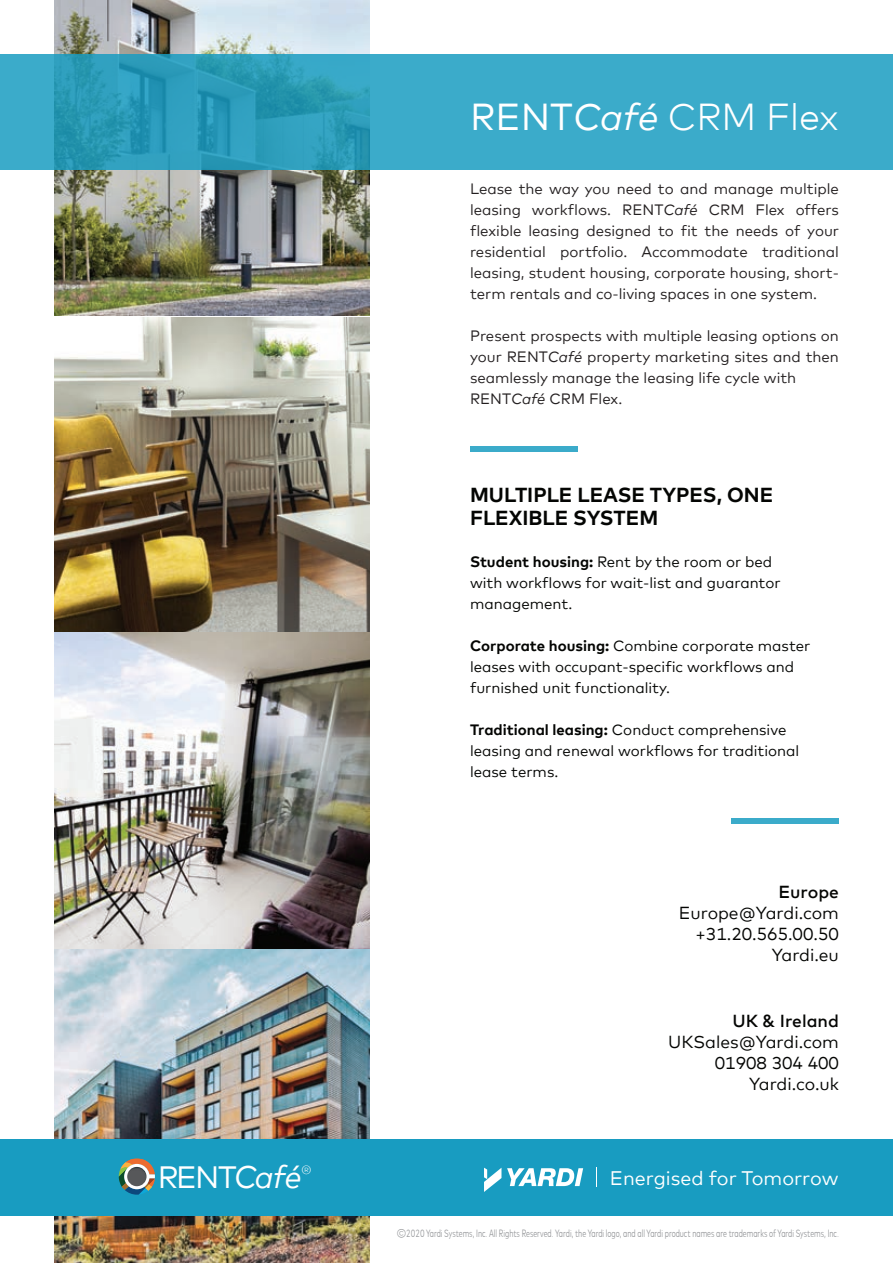
<style>
.page{position:relative;width:893px;height:1263px;background:#fff}
.page>*{position:absolute;margin:0;border:0;box-sizing:border-box;transform-origin:0 0}
.t1{font:300 37.5px "Mark Offc Pro";color:#fff}
.t2{font:30.75px "Mark Offc Pro";color:#fff}
.t3{font:700 20.25px/23.7px "Mark Offc Pro";color:#040503}
.t4{font:19.65px "Mark Offc Pro";color:#fff}
.t5{font:17.4px/20.9px "Mark Offc Pro";color:#040503;text-align:right}
.t6{font:500 17.4px "Mark Offc Pro";color:#040503}
.t7{font:15px/21px "Mark Offc Pro";color:#231f20;text-align:justify}
.t8{font:15px/21px "Mark Offc Pro";color:#040503}
.t9{font:300 condensed 10.5px "Mark Offc Pro";color:#939598}
.s1{font-weight:400}
.s2{font-weight:400;font-style:italic}
.s3{font-style:italic}
.s4{font-weight:700}
.s5{font-style:italic;font-size:31.95px}
</style>
<div class="page">
<img style="left:54px;top:0;width:316px;height:1263px">
<svg style="left:0;top:54px;width:893px;height:115px;background:#35a5c3"></svg>
<div style="left:0;top:1139px;width:893px;height:76px;background:#189cc1"></div>
<svg style="left:119px;top:1158px;width:36px;height:37px"></svg>
<svg style="left:596px;top:1168px;width:1px;height:19px"></svg>
<svg style="left:484px;top:1168px;width:17px;height:24px"></svg>
<svg style="left:507px;top:1168px;width:76px;height:18px"></svg>
<div style="left:470px;top:446px;width:108px;height:5px;background:#3babca"></div>
<div style="left:731px;top:819px;width:108px;height:5px;background:#3babca"></div>
<h1 class="t1" style="left:470px;top:89px;width:370px"><span class="s1">RENT</span><span class="s2">Café</span> CRM Flex</h1>
<p class="t7" style="left:470px;top:177px;width:371px">Lease the way you need to and manage multiple leasing workflows. RENT<span class="s3">Café</span> CRM Flex offers flexible leasing designed to fit the needs of your residential portfolio. Accommodate traditional leasing, student housing, corporate housing, short&shy;term rentals and co-living spaces in one system.</p>
<p class="t7" style="left:470px;top:324px;width:370px;text-align:left">Present prospects with multiple leasing options on your RENT<span class="s3">Café</span> property marketing sites and then seamlessly manage the leasing life cycle with RENT<span class="s3">Café</span> CRM Flex.</p>
<h3 class="t3" style="left:470px;top:481px;width:305px">MULTIPLE LEASE TYPES, ONE<br>FLEXIBLE SYSTEM</h3>
<p class="t8" style="left:470px;top:550px;width:312px"><span class="s4">Student housing:</span> Rent by the room or bed with workflows for wait-list and guarantor management.</p>
<p class="t8" style="left:470px;top:634px;width:342px"><span class="s4">Corporate housing:</span> Combine corporate master leases with occupant-specific workflows and furnished unit functionality.</p>
<p class="t8" style="left:470px;top:718px;width:331px"><span class="s4">Traditional leasing:</span> Conduct comprehensive leasing and renewal workflows for traditional lease terms.</p>
<p class="t6" style="left:778px;top:879px;width:62px">Europe</p>
<p class="t5" style="left:679px;top:901px;width:162px">Europe@Yardi.com +31.20.565.00.50<br>Yardi.eu</p>
<p class="t6" style="left:732px;top:1008px;width:108px">UK &amp; Ireland</p>
<p class="t5" style="left:668px;top:1030px;width:172px">UKSales@Yardi.com<br>01908 304 400<br>Yardi.co.uk</p>
<h2 class="t2" style="left:158px;top:1154px;width:155px">RENT<span class="s5">Café</span><sup>®</sup></h2>
<h3 class="t4" style="left:610px;top:1163px;width:230px">Energised for Tomorrow</h3>
<p class="t9" style="left:397px;top:1226px;width:444px">©2020 Yardi Systems, Inc. All Rights Reserved. Yardi, the Yardi logo, and all Yardi product names are trademarks of Yardi Systems, Inc.</p>
</div>
